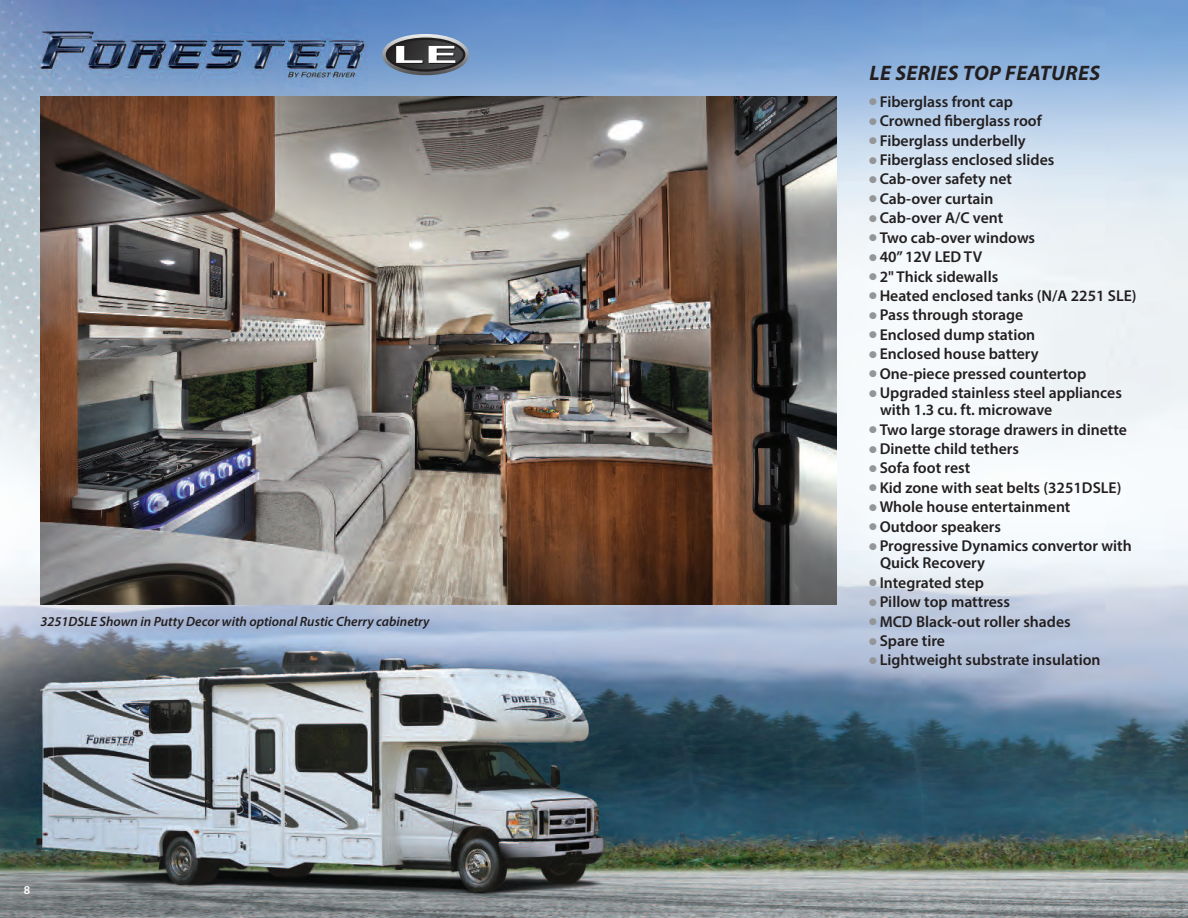
<style>
.page{position:relative;width:1188px;height:918px;background:#fff}
.page>*{position:absolute;margin:0;border:0;box-sizing:border-box;transform-origin:0 0}
.t1{font:italic 700 21px "Myriad Pro";letter-spacing:.02em;color:#231f20}
.t2{font:600 15.75px/17.2px "Myriad Pro";color:#231f20}
.t3{font:italic 600 13.5px "Myriad Pro";color:#231f20}
.t4{font:600 12px "Myriad Pro";color:#fff}
.s1{color:#949597}
</style>
<div class="page">
<img style="left:0;top:0;width:1188px;height:918px">
<img style="left:40px;top:97px;width:797px;height:508px">
<svg style="left:382px;top:34px;width:87px;height:41px;background:#6d7580"></svg>
<p class="t3" style="left:40px;top:617px;width:391px">3251DSLE Shown in Putty Decor with optional Rustic Cherry cabinetry</p>
<p class="t4" style="left:24px;top:885px;width:8px">8</p>
<h1 class="t1" style="left:870px;top:65px;width:232px">LE SERIES TOP FEATURES</h1>
<p class="t2" style="left:869px;top:94px;width:145px"><span class="s1">●</span> Fiberglass front cap</p>
<p class="t2" style="left:869px;top:114px;width:174px"><span class="s1">●</span> Crowned fiberglass roof</p>
<p class="t2" style="left:869px;top:133px;width:158px"><span class="s1">●</span> Fiberglass underbelly</p>
<p class="t2" style="left:869px;top:152px;width:187px"><span class="s1">●</span> Fiberglass enclosed slides</p>
<p class="t2" style="left:869px;top:172px;width:144px"><span class="s1">●</span> Cab-over safety net</p>
<p class="t2" style="left:869px;top:191px;width:126px"><span class="s1">●</span> Cab-over curtain</p>
<p class="t2" style="left:869px;top:211px;width:135px"><span class="s1">●</span> Cab-over A/C vent</p>
<p class="t2" style="left:869px;top:230px;width:167px"><span class="s1">●</span> Two cab-over windows</p>
<p class="t2" style="left:869px;top:249px;width:114px"><span class="s1">●</span> 40” 12V LED TV</p>
<p class="t2" style="left:869px;top:269px;width:131px"><span class="s1">●</span> 2" Thick sidewalls</p>
<p class="t2" style="left:869px;top:288px;width:269px"><span class="s1">●</span> Heated enclosed tanks (N/A 2251 SLE)</p>
<p class="t2" style="left:869px;top:308px;width:155px"><span class="s1">●</span> Pass through storage</p>
<p class="t2" style="left:869px;top:327px;width:168px"><span class="s1">●</span> Enclosed dump station</p>
<p class="t2" style="left:869px;top:347px;width:171px"><span class="s1">●</span> Enclosed house battery</p>
<p class="t2" style="left:869px;top:366px;width:219px"><span class="s1">●</span> One-piece pressed countertop</p>
<p class="t2" style="left:880px;top:385px;width:243px;text-indent:-11px"><span class="s1">●</span> Upgraded stainless steel appliances with 1.3 cu. ft. microwave</p>
<p class="t2" style="left:869px;top:422px;width:259px"><span class="s1">●</span> Two large storage drawers in dinette</p>
<p class="t2" style="left:869px;top:441px;width:151px"><span class="s1">●</span> Dinette child tethers</p>
<p class="t2" style="left:869px;top:461px;width:102px"><span class="s1">●</span> Sofa foot rest</p>
<p class="t2" style="left:869px;top:480px;width:254px"><span class="s1">●</span> Kid zone with seat belts (3251DSLE)</p>
<p class="t2" style="left:869px;top:500px;width:203px"><span class="s1">●</span> Whole house entertainment</p>
<p class="t2" style="left:869px;top:519px;width:133px"><span class="s1">●</span> Outdoor speakers</p>
<p class="t2" style="left:880px;top:538px;width:253px;text-indent:-11px"><span class="s1">●</span> Progressive Dynamics convertor with<br>Quick Recovery</p>
<p class="t2" style="left:869px;top:575px;width:116px"><span class="s1">●</span> Integrated step</p>
<p class="t2" style="left:869px;top:595px;width:142px"><span class="s1">●</span> Pillow top mattress</p>
<p class="t2" style="left:869px;top:614px;width:203px"><span class="s1">●</span> MCD Black-out roller shades</p>
<p class="t2" style="left:869px;top:633px;width:77px"><span class="s1">●</span> Spare tire</p>
<p class="t2" style="left:869px;top:653px;width:233px"><span class="s1">●</span> Lightweight substrate insulation</p>
</div>
